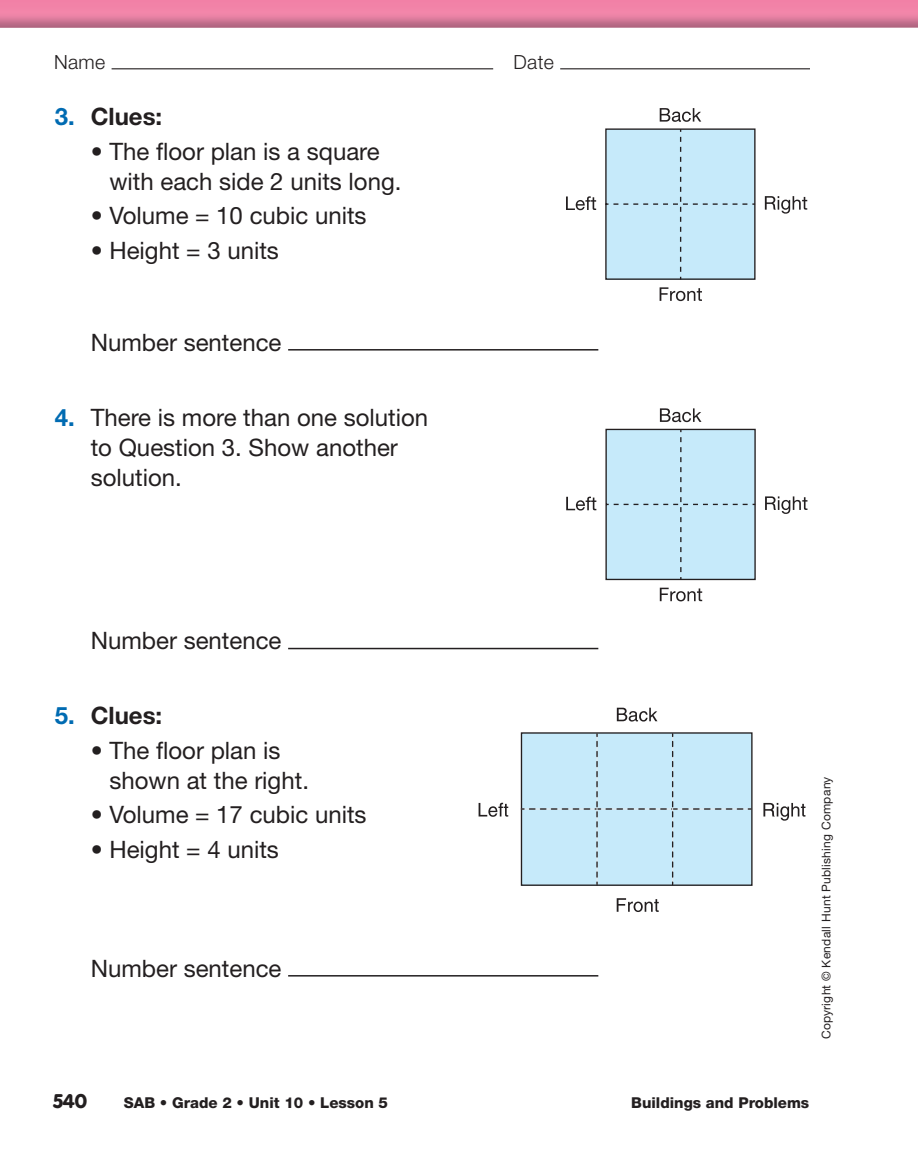
<style>
.page{position:relative;width:918px;height:1176px;background:#fff}
.page>*{position:absolute;margin:0;border:0;box-sizing:border-box;transform-origin:0 0}
.t1{font:24px/30px "Helvetica Neue";color:#231f20}
.t2{font:700 24px "Helvetica Neue";color:#231f20}
.t3{font:300 19.5px "Helvetica Neue";letter-spacing:.02em;color:#231f20}
.t4{font:900 19.5px "VAG Rounded Std";color:#231f20}
.t5{font:800 15px "Helvetica Neue";color:#231f20}
.t6{font:12px "Helvetica Neue";letter-spacing:.02em;color:#231f20}
.s1{color:#006bb2}
.s2{font-weight:700;color:#006bb2}
</style>
<div class="page">
<div style="left:0;top:0;width:918px;height:13px;background:#f282a7"></div>
<img style="left:0;top:13px;width:918px;height:15px">
<hr style="left:112px;top:68px;width:381px;height:1px;background:#231f20">
<hr style="left:560px;top:68px;width:250px;height:1px;background:#231f20">
<hr style="left:288px;top:349px;width:310px;height:1px;background:#231f20">
<hr style="left:288px;top:647px;width:310px;height:2px;background:#231f20">
<hr style="left:288px;top:974px;width:310px;height:2px;background:#231f20">
<div style="left:521px;top:732px;width:231px;height:152px;background:#c6eafa"></div>
<div style="left:521px;top:732px;width:232px;height:153px;border:1px solid #231f20"></div>
<svg style="left:530px;top:733px;width:221px;height:151px"></svg>
<svg style="left:617px;top:898px;width:42px;height:13px"></svg>
<svg style="left:479px;top:802px;width:29px;height:14px"></svg>
<svg style="left:763px;top:802px;width:43px;height:18px"></svg>
<svg style="left:617px;top:707px;width:40px;height:14px"></svg>
<div style="left:605px;top:128px;width:151px;height:152px;background:#c6eafa"></div>
<svg style="left:660px;top:287px;width:42px;height:14px"></svg>
<svg style="left:566px;top:196px;width:30px;height:14px"></svg>
<svg style="left:765px;top:196px;width:42px;height:17px"></svg>
<svg style="left:660px;top:108px;width:41px;height:14px"></svg>
<svg style="left:605px;top:428px;width:151px;height:152px;background:#bfe1f0"></svg>
<svg style="left:660px;top:587px;width:42px;height:14px"></svg>
<svg style="left:566px;top:496px;width:30px;height:14px"></svg>
<svg style="left:765px;top:496px;width:42px;height:18px"></svg>
<svg style="left:660px;top:408px;width:41px;height:14px"></svg>
<p class="t3" style="left:54px;top:55px;width:53px">Name</p>
<p class="t3" style="left:513px;top:55px;width:42px">Date</p>
<p class="t2" style="left:55px;top:108px;width:109px"><span class="s1">3.</span> Clues:</p>
<p class="t1" style="left:109px;top:139px;width:294px;text-indent:-19px">• The floor plan is a square with each side 2 units long.</p>
<p class="t1" style="left:91px;top:203px;width:277px">• Volume = 10 cubic units</p>
<p class="t1" style="left:91px;top:238px;width:190px">• Height = 3 units</p>
<p class="t1" style="left:91px;top:329px;width:192px">Number sentence</p>
<p class="t1" style="left:91px;top:404px;width:339px;text-indent:-36px"><span class="s2">4.</span> There is more than one solution to Question 3. Show another solution.</p>
<p class="t1" style="left:91px;top:628px;width:192px">Number sentence</p>
<p class="t2" style="left:55px;top:707px;width:109px"><span class="s1">5.</span> Clues:</p>
<p class="t1" style="left:109px;top:737px;width:201px;text-indent:-19px">• The floor plan is shown at the right.</p>
<p class="t1" style="left:91px;top:802px;width:277px">• Volume = 17 cubic units</p>
<p class="t1" style="left:91px;top:836px;width:190px">• Height = 4 units</p>
<p class="t1" style="left:91px;top:955px;width:192px">Number sentence</p>
<p class="t6" style="left:822px;top:1039px;width:264px;rotate:-90deg">Copyright © Kendall Hunt Publishing Company</p>
<p class="t4" style="left:53px;top:1092px;width:35px">540</p>
<p class="t5" style="left:124px;top:1097px;width:266px">SAB • Grade 2 • Unit 10 • Lesson 5</p>
<p class="t5" style="left:631px;top:1097px;width:180px">Buildings and Problems</p>
</div>
